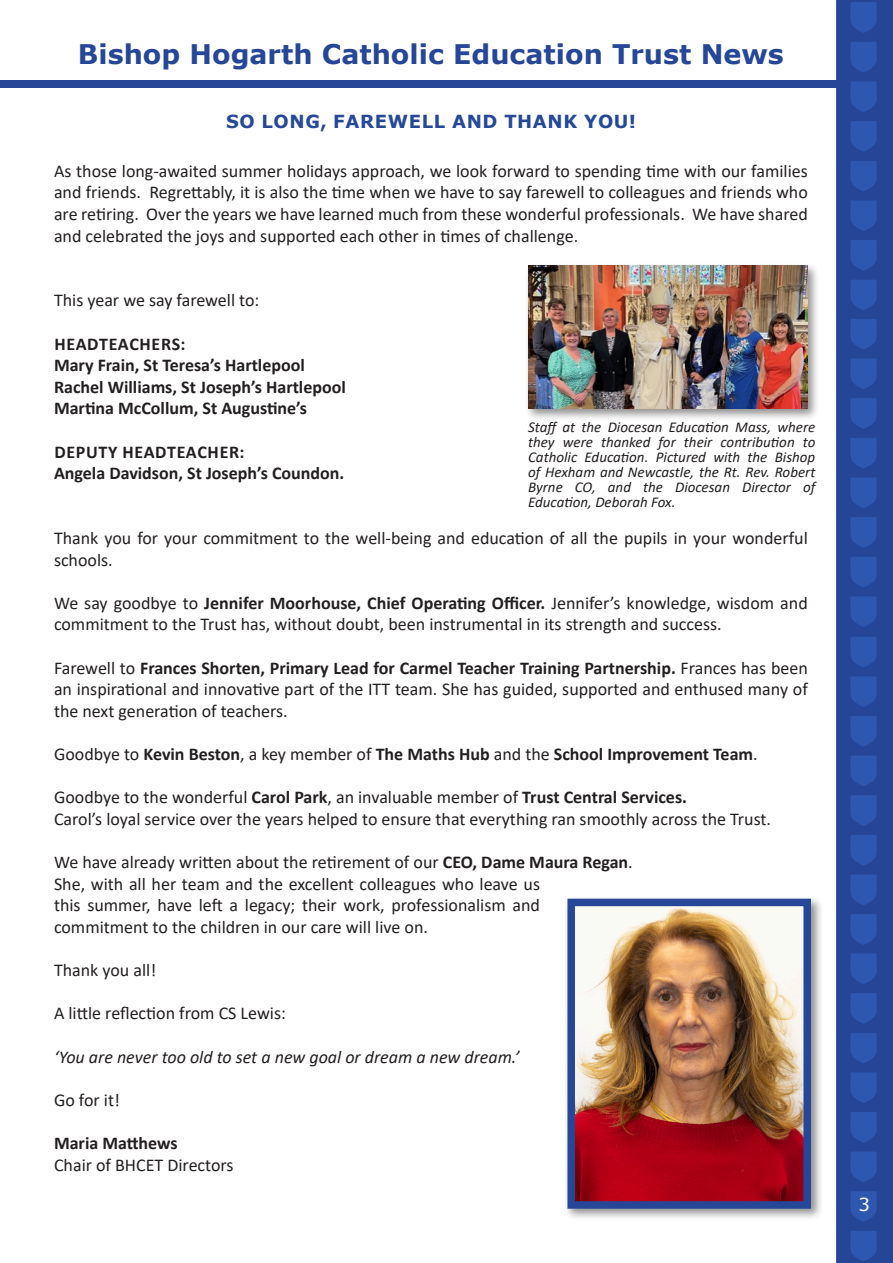
<style>
.page{position:relative;width:893px;height:1263px;background:#fff}
.page>*{position:absolute;margin:0;border:0;box-sizing:border-box;transform-origin:0 0}
.t1{font:700 27px "Verdana";color:#264798}
.t2{font:18px/21.6px "Calibri";color:#231f20;text-align:justify}
.t3{font:700 18px "Calibri";color:#231f20}
.t4{font:italic 18px "Calibri";color:#231f20}
.t5{font:700 18px "Calibri";letter-spacing:.04em;color:#231f20}
.t6{font:700 18px "Verdana";letter-spacing:.035em;color:#254998}
.t7{font:18px "Verdana";color:#fff}
.t8{font:italic 15px/15px "Calibri";color:#231f20;text-align:justify}
.s1{font-weight:700}
.s2{font-weight:400}
</style>
<div class="page">
<img style="left:0;top:0;width:893px;height:1263px">
<div style="left:1px;top:81px;width:839px;height:7px;background:#264798"></div>
<div style="left:563px;top:895px;width:260px;height:326px;background:#231f20;opacity:.5"></div>
<img style="left:576px;top:908px;width:226px;height:292px">
<div style="left:567px;top:899px;width:244px;height:310px;border:8px solid #264798"></div>
<div style="left:524px;top:262px;width:296px;height:159px;background:#231f20;opacity:.5"></div>
<img style="left:528px;top:266px;width:280px;height:143px">
<p class="t1" style="left:78px;top:35px;width:708px">Bishop Hogarth Catholic Education Trust News</p>
<p class="t6" style="left:226px;top:108px;width:412px">SO LONG, FAREWELL AND THANK YOU!</p>
<p class="t2" style="left:54px;top:160px;width:755px">As those long-awaited summer holidays approach, we look forward to spending time with our families and friends. Regrettably, it is also the time when we have to say farewell to colleagues and friends who are retiring. Over the years we have learned much from these wonderful professionals. We have shared and celebrated the joys and supported each other in times of challenge.</p>
<p class="t2" style="left:54px;top:289px;width:207px">This year we say farewell to:</p>
<p class="t5" style="left:54px;top:331px;width:133px">HEADTEACHERS:</p>
<p class="t3" style="left:54px;top:353px;width:252px">Mary Frain, St Teresa’s Hartlepool</p>
<p class="t3" style="left:54px;top:374px;width:293px">Rachel Williams, St Joseph’s Hartlepool</p>
<p class="t3" style="left:54px;top:396px;width:255px">Martina McCollum, St Augustine’s</p>
<p class="t5" style="left:54px;top:439px;width:192px">DEPUTY HEADTEACHER:</p>
<p class="t3" style="left:54px;top:461px;width:292px">Angela Davidson, St Joseph’s Coundon.</p>
<p class="t8" style="left:528px;top:419px;width:289px">Staff at the Diocesan Education Mass, where they were thanked for their contribution to Catholic Education. Pictured with the Bishop of Hexham and Newcastle, the Rt. Rev. Robert</p>
<p class="t8" style="left:528px;top:479px;width:289px">Byrne CO, and the Diocesan Director of</p>
<p class="t8" style="left:528px;top:494px;width:149px">Education, Deborah Fox.</p>
<p class="t2" style="left:54px;top:527px;width:755px">Thank you for your commitment to the well-being and education of all the pupils in your wonderful schools.</p>
<p class="t2" style="left:54px;top:592px;width:755px">We say goodbye to <span class="s1">Jennifer Moorhouse, Chief Operating Officer.</span> Jennifer’s knowledge, wisdom and commitment to the Trust has, without doubt, been instrumental in its strength and success.</p>
<p class="t2" style="left:54px;top:656px;width:755px">Farewell to <span class="s1">Frances Shorten, Primary Lead for Carmel Teacher Training Partnership.</span> Frances has been an inspirational and innovative part of the ITT team. She has guided, supported and enthused many of the next generation of teachers.</p>
<p class="t3" style="left:54px;top:741px;width:705px"><span class="s2">Goodbye to</span> Kevin Beston<span class="s2">, a key member of</span> The Maths Hub <span class="s2">and the</span> School Improvement Team<span class="s2">.</span></p>
<p class="t2" style="left:54px;top:786px;width:634px">Goodbye to the wonderful <span class="s1">Carol Park</span>, an invaluable member of <span class="s1">Trust Central Services.</span></p>
<p class="t2" style="left:54px;top:808px;width:719px">Carol’s loyal service over the years helped to ensure that everything ran smoothly across the Trust.</p>
<p class="t2" style="left:54px;top:851px;width:580px">We have already written about the retirement of our <span class="s1">CEO, Dame Maura Regan</span>.</p>
<p class="t2" style="left:54px;top:873px;width:487px">She, with all her team and the excellent colleagues who leave us this summer, have left a legacy; their work, professionalism and commitment to the children in our care will live on.</p>
<p class="t2" style="left:54px;top:959px;width:104px">Thank you all!</p>
<p class="t2" style="left:54px;top:1002px;width:233px">A little reflection from CS Lewis:</p>
<p class="t4" style="left:54px;top:1044px;width:467px">‘You are never too old to set a new goal or dream a new dream.’</p>
<p class="t2" style="left:54px;top:1089px;width:67px">Go for it!</p>
<p class="t3" style="left:54px;top:1130px;width:125px">Maria Matthews</p>
<p class="t2" style="left:54px;top:1153px;width:181px">Chair of BHCET Directors</p>
<p class="t7" style="left:858px;top:1192px;width:13px">3</p>
</div>
